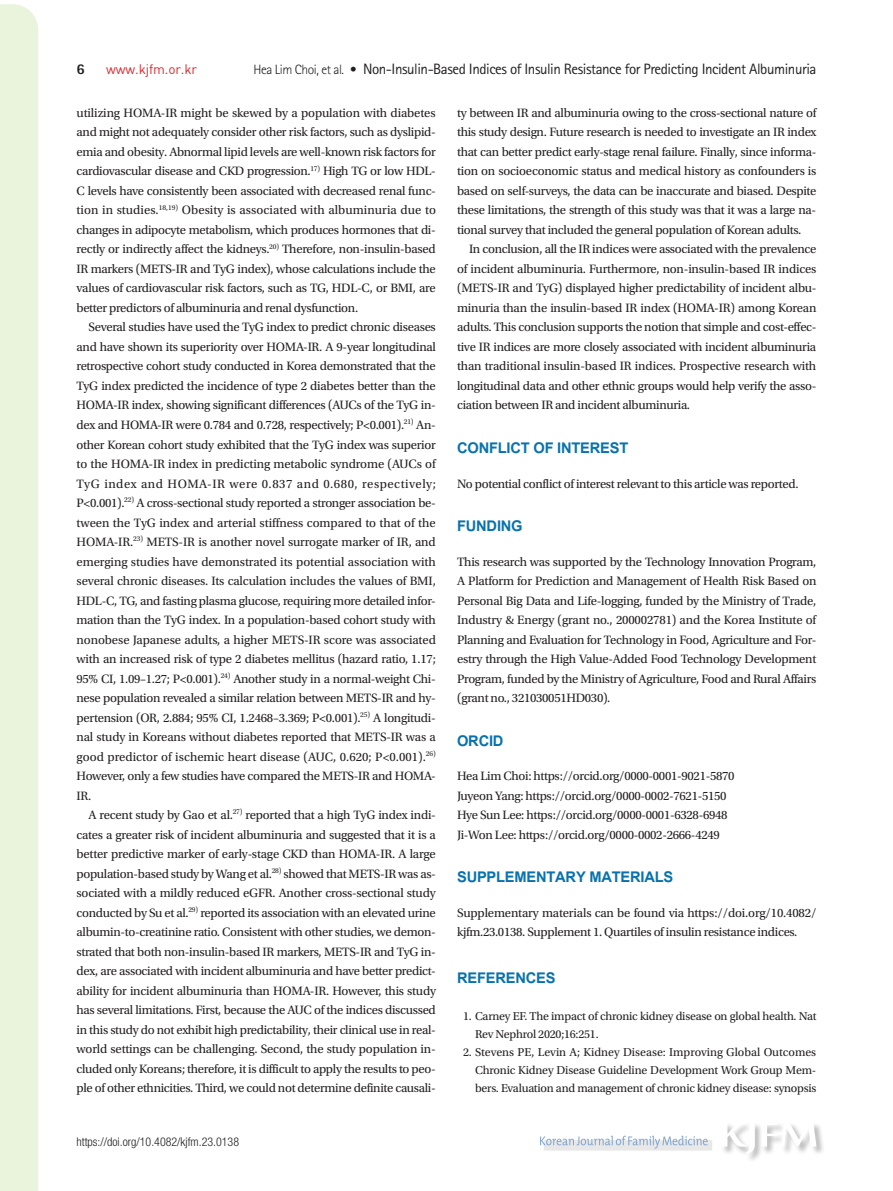
<style>
.page{position:relative;width:893px;height:1191px;background:#fff}
.page>*{position:absolute;margin:0;border:0;box-sizing:border-box;transform-origin:0 0}
.t1{font:700 20.4px "Utsaah";letter-spacing:-.01em;color:#0872ad}
.t2{font:15px "Rotis Sans Serif Std";letter-spacing:-.03em;color:#231f20}
.t3{font:800 15px "Rotis Sans Serif Std";color:#231f20}
.t4{font:13.5px "Dinreg";letter-spacing:-.01em;color:#e02a30}
.t5{font:12.75px/19.5px "Utopia Std";letter-spacing:-.025em;color:#231f20;text-align:justify}
.t6{font:12px/18px "Utopia Std";letter-spacing:-.02em;color:#231f20}
.t7{font:300 condensed 12px "Helvetica Neue LT Std";color:#231f20}
.s1{font-weight:300;font-size:13.5px}
</style>
<div class="page">
<div style="left:0;top:4px;width:38px;height:1187px;background:#eaf3dc"></div>
<div style="left:721px;top:1122px;width:104px;height:40px;background:#231f20;opacity:.3"></div>
<svg style="left:722px;top:1122px;width:94px;height:32px"></svg>
<div style="left:544px;top:1140px;width:168px;height:10px;background:#e8e8e9"></div>
<svg style="left:540px;top:1135px;width:168px;height:13px"></svg>
<p class="t3" style="left:77px;top:60px;width:10px">6</p>
<p class="t4" style="left:106px;top:61px;width:93px">www.kjfm.or.kr</p>
<p class="t2" style="left:254px;top:60px;width:564px"><span class="s1">Hea Lim Choi, et al. •</span> Non-Insulin-Based Indices of Insulin Resistance for Predicting Incident Albuminuria</p>
<p class="t5" style="left:77px;top:103px;width:361px">utilizing HOMA-IR might be skewed by a population with diabetes and might not adequately consider other risk factors, such as dyslipid&shy;emia and obesity. Abnormal lipid levels are well-known risk factors for cardiovascular disease and CKD progression.<sup>17)</sup> High TG or low HDL-C levels have consistently been associated with decreased renal func&shy;tion in studies.<sup>18,19)</sup> Obesity is associated with albuminuria due to changes in adipocyte metabolism, which produces hormones that di&shy;rectly or indirectly affect the kidneys.<sup>20)</sup> Therefore, non-insulin-based IR markers (METS-IR and TyG index), whose calculations include the values of cardiovascular risk factors, such as TG, HDL-C, or BMI, are better predictors of albuminuria and renal dysfunction.</p>
<p class="t5" style="left:77px;top:318px;width:361px;text-indent:12px">Several studies have used the TyG index to predict chronic diseases and have shown its superiority over HOMA-IR. A 9-year longitudinal retrospective cohort study conducted in Korea demonstrated that the TyG index predicted the incidence of type 2 diabetes better than the HOMA-IR index, showing significant differences (AUCs of the TyG in&shy;dex and HOMA-IR were 0.784 and 0.728, respectively; P&lt;0.001).<sup>21)</sup> An&shy;other Korean cohort study exhibited that the TyG index was superior to the HOMA-IR index in predicting metabolic syndrome (AUCs of TyG index and HOMA-IR were 0.837 and 0.680, respectively; P&lt;0.001).<sup>22)</sup> A cross-sectional study reported a stronger association be&shy;tween the TyG index and arterial stiffness compared to that of the HOMA-IR.<sup>23)</sup> METS-IR is another novel surrogate marker of IR, and emerging studies have demonstrated its potential association with several chronic diseases. Its calculation includes the values of BMI, HDL-C, TG, and fasting plasma glucose, requiring more detailed infor&shy;mation than the TyG index. In a population-based cohort study with nonobese Japanese adults, a higher METS-IR score was associated with an increased risk of type 2 diabetes mellitus (hazard ratio, 1.17; 95% CI, 1.09–1.27; P&lt;0.001).<sup>24)</sup> Another study in a normal-weight Chi&shy;nese population revealed a similar relation between METS-IR and hy&shy;pertension (OR, 2.884; 95% CI, 1.2468–3.369; P&lt;0.001).<sup>25)</sup> A longitudi&shy;nal study in Koreans without diabetes reported that METS-IR was a good predictor of ischemic heart disease (AUC, 0.620; P&lt;0.001).<sup>26)<br></sup>However, only a few studies have compared the METS-IR and HOMA-IR.</p>
<p class="t5" style="left:77px;top:805px;width:361px;text-indent:12px">A recent study by Gao et al.<sup>27)</sup> reported that a high TyG index indi&shy;cates a greater risk of incident albuminuria and suggested that it is a better predictive marker of early-stage CKD than HOMA-IR. A large population-based study by Wang et al.<sup>28)</sup> showed that METS-IR was as&shy;sociated with a mildly reduced eGFR. Another cross-sectional study conducted by Su et al.<sup>29)</sup> reported its association with an elevated urine albumin-to-creatinine ratio. Consistent with other studies, we demon&shy;strated that both non-insulin-based IR markers, METS-IR and TyG in&shy;dex, are associated with incident albuminuria and have better predict&shy;ability for incident albuminuria than HOMA-IR. However, this study has several limitations. First, because the AUC of the indices discussed in this study do not exhibit high predictability, their clinical use in real&shy;world settings can be challenging. Second, the study population in&shy;cluded only Koreans; therefore, it is difficult to apply the results to peo&shy;ple of other ethnicities. Third, we could not determine definite causali-</p>
<p class="t7" style="left:77px;top:1134px;width:164px">https://doi.org/10.4082/kjfm.23.0138</p>
<p class="t5" style="left:457px;top:103px;width:361px">ty between IR and albuminuria owing to the cross-sectional nature of this study design. Future research is needed to investigate an IR index that can better predict early-stage renal failure. Finally, since informa&shy;tion on socioeconomic status and medical history as confounders is based on self-surveys, the data can be inaccurate and biased. Despite these limitations, the strength of this study was that it was a large na&shy;tional survey that included the general population of Korean adults.</p>
<p class="t5" style="left:457px;top:240px;width:361px;text-indent:12px">In conclusion, all the IR indices were associated with the prevalence of incident albuminuria. Furthermore, non-insulin-based IR indices (METS-IR and TyG) displayed higher predictability of incident albu&shy;minuria than the insulin-based IR index (HOMA-IR) among Korean adults. This conclusion supports the notion that simple and cost-effec&shy;tive IR indices are more closely associated with incident albuminuria than traditional insulin-based IR indices. Prospective research with longitudinal data and other ethnic groups would help verify the asso&shy;ciation between IR and incident albuminuria.</p>
<h1 class="t1" style="left:457px;top:438px;width:173px">CONFLICT OF INTEREST</h1>
<p class="t5" style="left:457px;top:474px;width:343px">No potential conflict of interest relevant to this article was reported.</p>
<h1 class="t1" style="left:457px;top:516px;width:67px">FUNDING</h1>
<p class="t5" style="left:457px;top:552px;width:361px">This research was supported by the Technology Innovation Program, A Platform for Prediction and Management of Health Risk Based on Personal Big Data and Life-logging, funded by the Ministry of Trade, Industry &amp; Energy (grant no., 200002781) and the Korea Institute of Planning and Evaluation for Technology in Food, Agriculture and For&shy;estry through the High Value-Added Food Technology Development Program, funded by the Ministry of Agriculture, Food and Rural Affairs (grant no., 321030051HD030).</p>
<h1 class="t1" style="left:457px;top:730px;width:48px">ORCID</h1>
<p class="t5" style="left:457px;top:766px;width:279px;text-align:left">Hea Lim Choi: https://orcid.org/0000-0001-9021-5870<br>Juyeon Yang: https://orcid.org/0000-0002-7621-5150<br>Hye Sun Lee: https://orcid.org/0000-0001-6328-6948<br>Ji-Won Lee: https://orcid.org/0000-0002-2666-4249</p>
<h1 class="t1" style="left:457px;top:867px;width:218px">SUPPLEMENTARY MATERIALS</h1>
<p class="t5" style="left:457px;top:903px;width:361px">Supplementary materials can be found via https://doi.org/10.4082/ kjfm.23.0138. Supplement 1. Quartiles of insulin resistance indices.</p>
<h1 class="t1" style="left:457px;top:968px;width:100px">REFERENCES</h1>
<p class="t6" style="left:475px;top:1007px;width:343px;text-indent:-12px">1. Carney EF. The impact of chronic kidney disease on global health. Nat<br>Rev Nephrol 2020;16:251.</p>
<p class="t6" style="left:475px;top:1043px;width:343px;text-align:justify;text-indent:-12px">2. Stevens PE, Levin A; Kidney Disease: Improving Global Outcomes Chronic Kidney Disease Guideline Development Work Group Mem&shy;bers. Evaluation and management of chronic kidney disease: synopsis</p>
</div>
